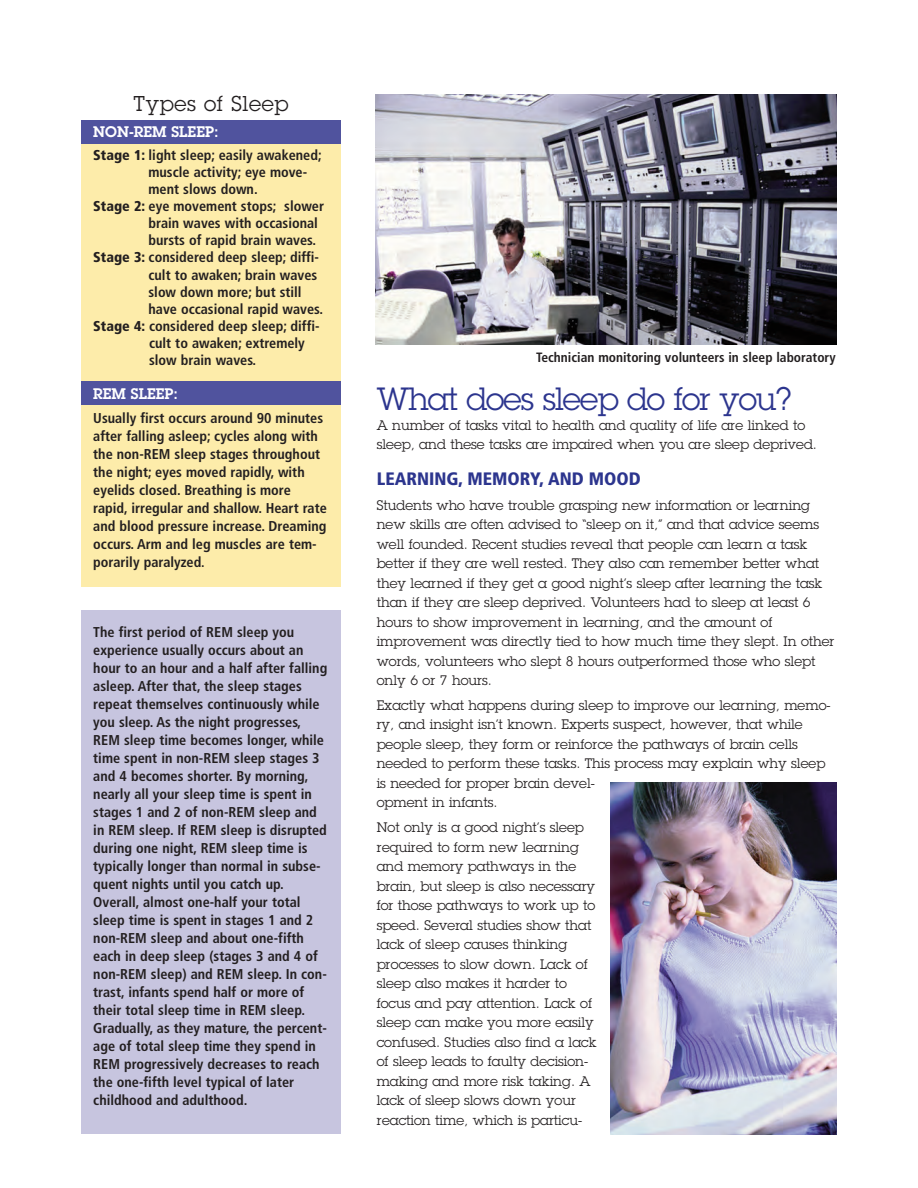
<style>
.page{position:relative;width:918px;height:1188px;background:#fff}
.page>*{position:absolute;margin:0;border:0;box-sizing:border-box;transform-origin:0 0}
.t1{font:31.5px "Lubalin Graph";letter-spacing:-.03em;color:#2c358e}
.t2{font:21px "Lubalin Graph";letter-spacing:.03em;color:#231f20}
.t3{font:900 condensed 18px "Frutiger";color:#2c358e}
.t4{font:600 15px "Lubalin Graph";color:#fff}
.t5{font:700 condensed 14.25px/18px "Frutiger";color:#231f20}
.t6{font:13.5px/19.5px "Lubalin Graph";color:#231f20}
.t7{font:700 condensed 13.5px "Frutiger";color:#231f20}
.s1{font-weight:900}
.s2{font-size:13.5px}
</style>
<div class="page">
<div style="left:81px;top:122px;width:260px;height:465px;background:#fdecaa"></div>
<img style="left:375px;top:94px;width:462px;height:251px">
<div style="left:81px;top:120px;width:260px;height:23px;background:#50539e"></div>
<div style="left:81px;top:382px;width:260px;height:23px;background:#50539e"></div>
<div style="left:81px;top:611px;width:260px;height:523px;background:#c7c5df"></div>
<img style="left:611px;top:782px;width:226px;height:353px">
<h2 class="t2" style="left:133px;top:96px;width:157px">Types of Sleep</h2>
<p class="t4" style="left:93px;top:127px;width:127px">NON-REM SLEEP:</p>
<p class="t5" style="left:93px;top:146px;width:230px"><span class="s1">Stage 1:</span> light sleep; easily awakened;</p>
<p class="t5" style="left:149px;top:163px;width:160px">muscle activity; eye move-</p>
<p class="t5" style="left:149px;top:180px;width:111px">ment slows down.</p>
<p class="t5" style="left:93px;top:197px;width:232px"><span class="s1">Stage 2:</span> eye movement stops; slower</p>
<p class="t5" style="left:149px;top:214px;width:171px">brain waves with occasional</p>
<p class="t5" style="left:149px;top:231px;width:169px">bursts of rapid brain waves.</p>
<p class="t5" style="left:93px;top:248px;width:227px"><span class="s1">Stage 3:</span> considered deep sleep; diffi-</p>
<p class="t5" style="left:149px;top:266px;width:170px">cult to awaken; brain waves</p>
<p class="t5" style="left:149px;top:283px;width:155px">slow down more; but still</p>
<p class="t5" style="left:149px;top:300px;width:176px">have occasional rapid waves.</p>
<p class="t5" style="left:93px;top:317px;width:228px"><span class="s1">Stage 4:</span> considered deep sleep; diffi-</p>
<p class="t5" style="left:149px;top:334px;width:157px">cult to awaken; extremely</p>
<p class="t5" style="left:149px;top:351px;width:109px">slow brain waves.</p>
<p class="t4" style="left:93px;top:389px;width:86px">REM SLEEP:</p>
<p class="t5" style="left:93px;top:409px;width:235px">Usually first occurs around 90 minutes after falling asleep; cycles along with the non-REM sleep stages throughout the night; eyes moved rapidly, with eyelids closed. Breathing is more rapid, irregular and shallow. Heart rate and blood pressure increase. Dreaming occurs. Arm and leg muscles are tem&shy;porarily paralyzed<span class="s2">.</span></p>
<p class="t5" style="left:93px;top:623px;width:236px">The first period of REM sleep you experience usually occurs about an hour to an hour and a half after falling asleep. After that, the sleep stages repeat themselves continuously while you sleep. As the night progresses, REM sleep time becomes longer, while time spent in non-REM sleep stages 3 and 4 becomes shorter. By morning, nearly all your sleep time is spent in stages 1 and 2 of non-REM sleep and in REM sleep. If REM sleep is disrupted during one night, REM sleep time is typically longer than normal in subse&shy;quent nights until you catch up.<br>Overall, almost one-half your total sleep time is spent in stages 1 and 2 non-REM sleep and about one-fifth each in deep sleep (stages 3 and 4 of non-REM sleep) and REM sleep. In con&shy;trast, infants spend half or more of their total sleep time in REM sleep.<br>Gradually, as they mature, the percent&shy;age of total sleep time they spend in REM progressively decreases to reach the one-fifth level typical of later childhood and adulthood.</p>
<p class="t7" style="left:536px;top:349px;width:301px">Technician monitoring volunteers in sleep laboratory</p>
<h1 class="t1" style="left:377px;top:388px;width:417px">What does sleep do for you?</h1>
<p class="t6" style="left:377px;top:416px;width:442px">A number of tasks vital to health and quality of life are linked to sleep, and these tasks are impaired when you are sleep deprived.</p>
<p class="t3" style="left:377px;top:468px;width:266px">LEARNING, MEMORY, AND MOOD</p>
<p class="t6" style="left:377px;top:496px;width:459px">Students who have trouble grasping new information or learning new skills are often advised to “sleep on it,” and that advice seems well founded. Recent studies reveal that people can learn a task better if they are well rested. They also can remember better what they learned if they get a good night’s sleep after learning the task than if they are sleep deprived. Volunteers had to sleep at least 6 hours to show improvement in learning, and the amount of improvement was directly tied to how much time they slept. In other words, volunteers who slept 8 hours outperformed those who slept only 6 or 7 hours.</p>
<p class="t6" style="left:377px;top:697px;width:455px">Exactly what happens during sleep to improve our learning, memo&shy;ry, and insight isn’t known. Experts suspect, however, that while people sleep, they form or reinforce the pathways of brain cells needed to perform these tasks. This process may explain why sleep is needed for proper brain devel-<br>opment in infants.</p>
<p class="t6" style="left:377px;top:819px;width:221px">Not only is a good night’s sleep required to form new learning and memory pathways in the brain, but sleep is also necessary for those pathways to work up to speed. Several studies show that lack of sleep causes thinking processes to slow down. Lack of sleep also makes it harder to focus and pay attention. Lack of sleep can make you more easily confused. Studies also find a lack of sleep leads to faulty decision&shy;making and more risk taking. A lack of sleep slows down your reaction time, which is particu-</p>
</div>
